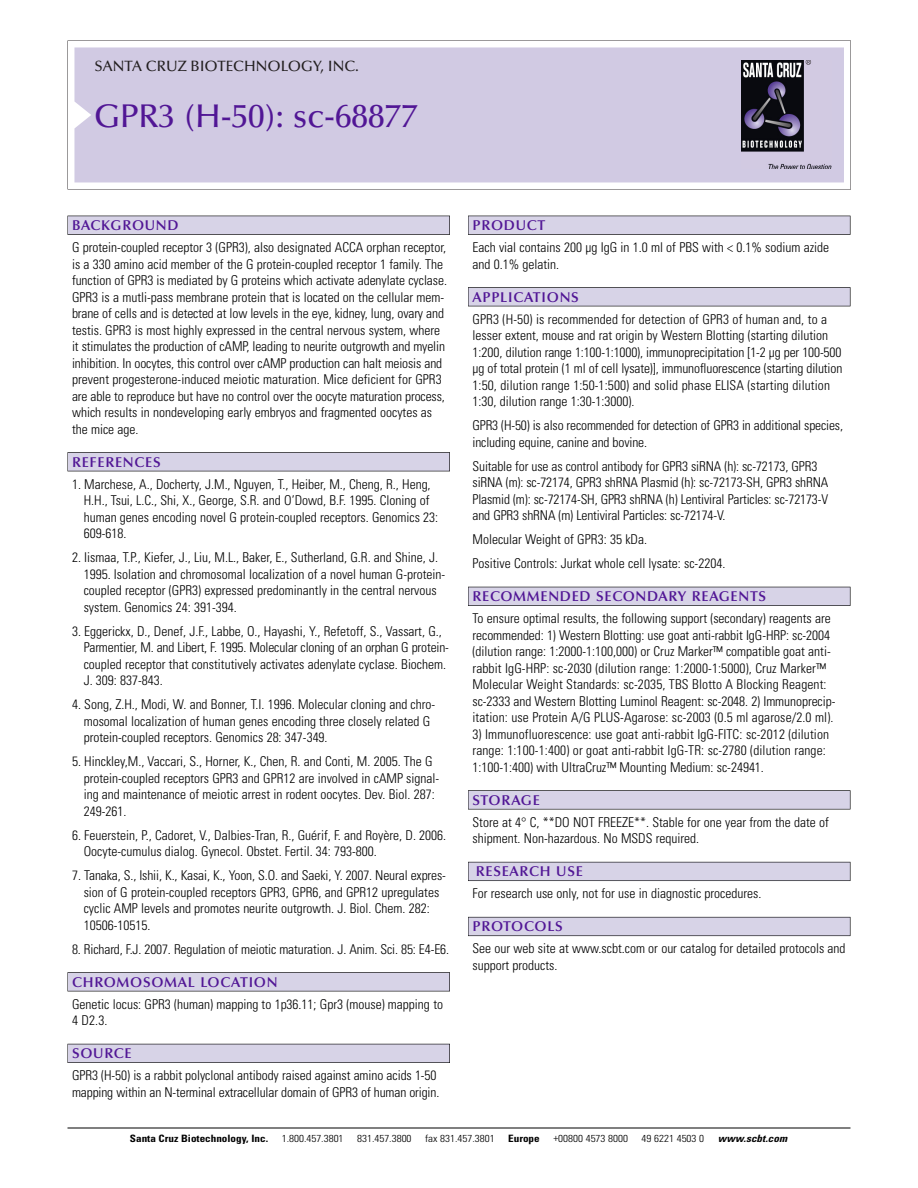
<style>
.page{position:relative;width:918px;height:1188px;background:#fff}
.page>*{position:absolute;margin:0;border:0;box-sizing:border-box;transform-origin:0 0}
.t1{font:500 33px "Optima";color:#511695}
.t2{font:500 15px "Optima";color:#231f20}
.t3{font:600 14.25px "Optima";letter-spacing:.05em;color:#511695}
.t4{font:300 condensed 13.5px/16.5px "Univers";color:#000}
.t5{font:300 condensed 10.2px "Univers";color:#000;scale:1.1 1}
.t6{font:700 condensed 10.2px "Univers";color:#000;scale:1.1 1}
.t7{font:italic 700 condensed 10.2px "Univers";letter-spacing:.005em;color:#000;scale:1.1 1}
</style>
<div class="page">
<svg style="left:68px;top:40px;width:783px;height:149px"></svg>
<div style="left:74px;top:47px;width:770px;height:135px;background:#d1cae3"></div>
<img style="left:741px;top:60px;width:90px;height:108px">
<div style="left:68px;top:216px;width:382px;height:19px;background:#525155"></div>
<div style="left:68px;top:216px;width:381px;height:18px;background:#d7d3e7"></div>
<div style="left:68px;top:452px;width:382px;height:19px;background:#525155"></div>
<div style="left:68px;top:453px;width:381px;height:18px;background:#d7d3e7"></div>
<div style="left:68px;top:972px;width:382px;height:19px;background:#545357"></div>
<div style="left:68px;top:973px;width:381px;height:18px;background:#d7d3e7"></div>
<div style="left:68px;top:1044px;width:382px;height:19px;background:#54535a"></div>
<div style="left:68px;top:1044px;width:381px;height:18px;background:#d7d3e7"></div>
<div style="left:468px;top:216px;width:382px;height:19px;background:#525155"></div>
<div style="left:468px;top:216px;width:382px;height:18px;background:#d7d3e7"></div>
<div style="left:468px;top:287px;width:382px;height:19px;background:#525155"></div>
<div style="left:468px;top:288px;width:382px;height:18px;background:#d7d3e7"></div>
<div style="left:468px;top:587px;width:382px;height:19px;background:#525158"></div>
<div style="left:468px;top:587px;width:382px;height:18px;background:#d7d3e7"></div>
<div style="left:468px;top:790px;width:382px;height:19px;background:#575759"></div>
<div style="left:468px;top:791px;width:382px;height:18px;background:#d7d3e7"></div>
<div style="left:468px;top:862px;width:382px;height:19px;background:#5b5a62"></div>
<div style="left:468px;top:862px;width:382px;height:18px;background:#d7d3e7"></div>
<div style="left:468px;top:917px;width:382px;height:19px;background:#66646e"></div>
<div style="left:468px;top:917px;width:382px;height:18px;background:#d7d3e7"></div>
<hr style="left:68px;top:1128px;width:782px;height:1px;background:#000">
<p class="t2" style="left:94px;top:61px;width:266px">SANTA CRUZ BIOTECHNOLOGY, INC.</p>
<h1 class="t1" style="left:94px;top:103px;width:325px">GPR3 (H-50): sc-68877</h1>
<p class="t3" style="left:72px;top:219px;width:108px">BACKGROUND</p>
<p class="t4" style="left:72px;top:240px;width:376px">G protein-coupled receptor 3 (GPR3), also designated ACCA orphan receptor, is a 330 amino acid member of the G protein-coupled receptor 1 family. The function of GPR3 is mediated by G proteins which activate adenylate cyclase.<br>GPR3 is a mutli-pass membrane protein that is located on the cellular mem&shy;brane of cells and is detected at low levels in the eye, kidney, lung, ovary and testis. GPR3 is most highly expressed in the central nervous system, where it stimulates the production of cAMP, leading to neurite outgrowth and myelin inhibition. In oocytes, this control over cAMP production can halt meiosis and prevent progesterone-induced meiotic maturation. Mice deficient for GPR3 are able to reproduce but have no control over the oocyte maturation process, which results in nondeveloping early embryos and fragmented oocytes as the mice age.</p>
<p class="t3" style="left:72px;top:456px;width:90px">REFERENCES</p>
<p class="t4" style="left:84px;top:477px;width:356px;text-indent:-12px">1. Marchese, A., Docherty, J.M., Nguyen, T., Heiber, M., Cheng, R., Heng, H.H., Tsui, L.C., Shi, X., George, S.R. and O’Dowd, B.F. 1995. Cloning of human genes encoding novel G protein-coupled receptors. Genomics 23:<br>609-618.</p>
<p class="t4" style="left:84px;top:550px;width:363px;text-indent:-12px">2. Iismaa, T.P., Kiefer, J., Liu, M.L., Baker, E., Sutherland, G.R. and Shine, J.<br>1995. Isolation and chromosomal localization of a novel human G-protein&shy;coupled receptor (GPR3) expressed predominantly in the central nervous system. Genomics 24: 391-394.</p>
<p class="t4" style="left:84px;top:624px;width:367px;text-indent:-12px">3. Eggerickx, D., Denef, J.F., Labbe, O., Hayashi, Y., Refetoff, S., Vassart, G., Parmentier, M. and Libert, F. 1995. Molecular cloning of an orphan G protein&shy;coupled receptor that constitutively activates adenylate cyclase. Biochem.<br>J. 309: 837-843.</p>
<p class="t4" style="left:84px;top:697px;width:353px;text-indent:-12px">4. Song, Z.H., Modi, W. and Bonner, T.I. 1996. Molecular cloning and chro&shy;mosomal localization of human genes encoding three closely related G protein-coupled receptors. Genomics 28: 347-349.</p>
<p class="t4" style="left:84px;top:754px;width:357px;text-indent:-12px">5. Hinckley,M., Vaccari, S., Horner, K., Chen, R. and Conti, M. 2005. The G protein-coupled receptors GPR3 and GPR12 are involved in cAMP signal&shy;ing and maintenance of meiotic arrest in rodent oocytes. Dev. Biol. 287:<br>249-261.</p>
<p class="t4" style="left:84px;top:828px;width:364px;text-indent:-12px">6. Feuerstein, P., Cadoret, V., Dalbies-Tran, R., Guérif, F. and Royère, D. 2006.<br>Oocyte-cumulus dialog. Gynecol. Obstet. Fertil. 34: 793-800.</p>
<p class="t4" style="left:84px;top:868px;width:364px;text-indent:-12px">7. Tanaka, S., Ishii, K., Kasai, K., Yoon, S.O. and Saeki, Y. 2007. Neural expres&shy;sion of G protein-coupled receptors GPR3, GPR6, and GPR12 upregulates cyclic AMP levels and promotes neurite outgrowth. J. Biol. Chem. 282:<br>10506-10515.</p>
<p class="t4" style="left:72px;top:942px;width:379px">8. Richard, F.J. 2007. Regulation of meiotic maturation. J. Anim. Sci. 85: E4-E6.</p>
<p class="t3" style="left:72px;top:976px;width:207px">CHROMOSOMAL LOCATION</p>
<p class="t4" style="left:72px;top:997px;width:373px">Genetic locus: GPR3 (human) mapping to 1p36.11; Gpr3 (mouse) mapping to<br>4 D2.3.</p>
<p class="t3" style="left:72px;top:1048px;width:61px">SOURCE</p>
<p class="t4" style="left:72px;top:1068px;width:369px">GPR3 (H-50) is a rabbit polyclonal antibody raised against amino acids 1-50 mapping within an N-terminal extracellular domain of GPR3 of human origin.</p>
<p class="t3" style="left:473px;top:219px;width:74px">PRODUCT</p>
<p class="t4" style="left:473px;top:240px;width:358px">Each vial contains 200 µg IgG in 1.0 ml of PBS with &lt; 0.1% sodium azide and 0.1% gelatin.</p>
<p class="t3" style="left:473px;top:291px;width:108px">APPLICATIONS</p>
<p class="t4" style="left:473px;top:312px;width:371px">GPR3 (H-50) is recommended for detection of GPR3 of human and, to a lesser extent, mouse and rat origin by Western Blotting (starting dilution 1:200, dilution range 1:100-1:1000), immunoprecipitation [1-2 µg per 100-500 µg of total protein (1 ml of cell lysate)], immunofluorescence (starting dilution 1:50, dilution range 1:50-1:500) and solid phase ELISA (starting dilution 1:30, dilution range 1:30-1:3000).</p>
<p class="t4" style="left:473px;top:418px;width:372px">GPR3 (H-50) is also recommended for detection of GPR3 in additional species, including equine, canine and bovine.</p>
<p class="t4" style="left:473px;top:459px;width:357px">Suitable for use as control antibody for GPR3 siRNA (h): sc-72173, GPR3 siRNA (m): sc-72174, GPR3 shRNA Plasmid (h): sc-72173-SH, GPR3 shRNA Plasmid (m): sc-72174-SH, GPR3 shRNA (h) Lentiviral Particles: sc-72173-V and GPR3 shRNA (m) Lentiviral Particles: sc-72174-V.</p>
<p class="t4" style="left:473px;top:529px;width:254px;line-height:24px">Molecular Weight of GPR3: 35 kDa.<br>Positive Controls: Jurkat whole cell lysate: sc-2204.</p>
<p class="t3" style="left:473px;top:591px;width:295px">RECOMMENDED SECONDARY REAGENTS</p>
<p class="t4" style="left:473px;top:611px;width:364px">To ensure optimal results, the following support (secondary) reagents are recommended: 1) Western Blotting: use goat anti-rabbit IgG-HRP: sc-2004 (dilution range: 1:2000-1:100,000) or Cruz Marker™ compatible goat anti&shy;rabbit IgG-HRP: sc-2030 (dilution range: 1:2000-1:5000), Cruz Marker™ Molecular Weight Standards: sc-2035, TBS Blotto A Blocking Reagent: sc-2333 and Western Blotting Luminol Reagent: sc-2048. 2) Immunoprecip&shy;itation: use Protein A/G PLUS-Agarose: sc-2003 (0.5 ml agarose/2.0 ml).</p>
<p class="t4" style="left:473px;top:727px;width:358px">3) Immunofluorescence: use goat anti-rabbit IgG-FITC: sc-2012 (dilution range: 1:100-1:400) or goat anti-rabbit IgG-TR: sc-2780 (dilution range:<br>1:100-1:400) with UltraCruz™ Mounting Medium: sc-24941.</p>
<p class="t3" style="left:473px;top:794px;width:69px">STORAGE</p>
<p class="t4" style="left:473px;top:815px;width:358px">Store at 4° C, **DO NOT FREEZE**. Stable for one year from the date of shipment. Non-hazardous. No MSDS required.</p>
<p class="t3" style="left:476px;top:866px;width:109px">RESEARCH USE</p>
<p class="t4" style="left:473px;top:886px;width:290px">For research use only, not for use in diagnostic procedures.</p>
<p class="t3" style="left:473px;top:921px;width:92px">PROTOCOLS</p>
<p class="t4" style="left:473px;top:941px;width:375px">See our web site at www.scbt.com or our catalog for detailed protocols and support products.</p>
<p class="t6" style="left:130px;top:1135px;width:127px">Santa Cruz Biotechnology, Inc.</p>
<p class="t5" style="left:282px;top:1135px;width:58px">1.800.457.3801</p>
<p class="t5" style="left:357px;top:1135px;width:51px">831.457.3800</p>
<p class="t5" style="left:425px;top:1135px;width:65px">fax 831.457.3801</p>
<p class="t6" style="left:508px;top:1135px;width:30px">Europe</p>
<p class="t5" style="left:553px;top:1135px;width:69px">+00800 4573 8000</p>
<p class="t5" style="left:642px;top:1135px;width:58px">49 6221 4503 0</p>
<p class="t7" style="left:718px;top:1135px;width:64px">www.scbt.com</p>
</div>
